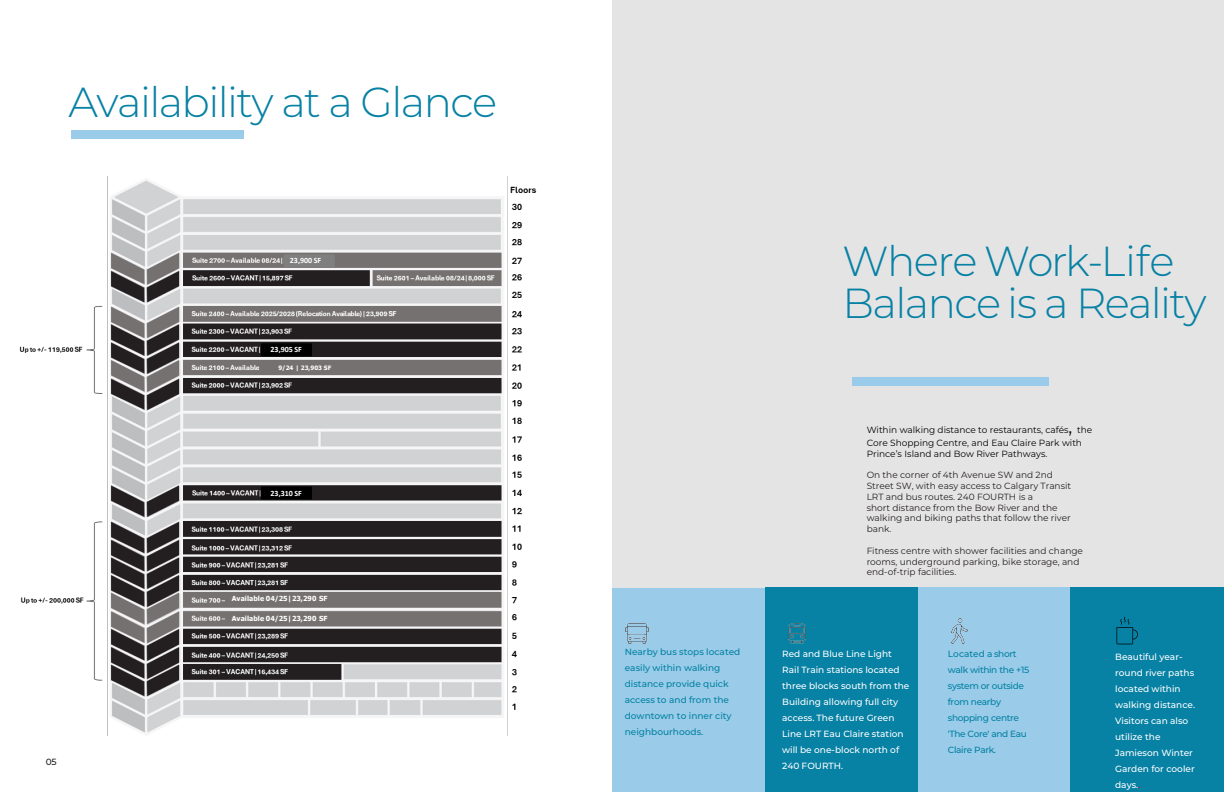
<style>
.page{position:relative;width:1224px;height:792px;background:#fff}
.page>*{position:absolute;margin:0;border:0;box-sizing:border-box;transform-origin:0 0}
.t1{font:300 42px/42px "Montserrat";letter-spacing:-.04em;color:#0781a4}
.t2{font:500 9px/16px "Montserrat";color:#fff}
.t3{font:9px/10.8px "Montserrat";color:#221e1f}
.t4{font:9px/12.8px "Montserrat";color:#000}
.t5{font:500 9px/16px "Montserrat";color:#0282a3}
.t6{font:500 9px/16px "Montserrat";letter-spacing:-.04em;color:#0282a3}
.t7{font:500 9px "Montserrat";color:#231f20}
.t8{font:700 8px "Calibri";color:#fff}
.t9{font:700 7px "Tahoma";letter-spacing:.005em;color:#fff}
.t10{font:700 6px "Tahoma";letter-spacing:.005em;color:#fff}
.s1{font-size:18px}
.s2{color:#f00}
</style>
<div class="page">
<div style="left:612px;top:0;width:612px;height:736px;background:#e5e4e4"></div>
<div style="left:71px;top:131px;width:172px;height:8px;background:#9acbe9"></div>
<div style="left:918px;top:588px;width:153px;height:204px;background:#9acbe9"></div>
<img style="left:951px;top:618px;width:16px;height:25px">
<div style="left:612px;top:588px;width:153px;height:204px;background:#9acbe9"></div>
<div style="left:765px;top:588px;width:153px;height:204px;background:#0781a4"></div>
<img style="left:788px;top:623px;width:17px;height:21px">
<img style="left:626px;top:623px;width:23px;height:21px">
<div style="left:1071px;top:587px;width:153px;height:205px;background:#0781a4"></div>
<div style="left:852px;top:377px;width:197px;height:9px;background:#9acbea"></div>
<svg style="left:1116px;top:617px;width:22px;height:27px"></svg>
<img style="left:19px;top:177px;width:518px;height:559px">
<div style="left:260px;top:361px;width:90px;height:13px;background:#767171"></div>
<div style="left:226px;top:612px;width:90px;height:13px;background:#767171"></div>
<div style="left:226px;top:594px;width:91px;height:13px;background:#767171"></div>
<div style="left:261px;top:486px;width:51px;height:14px;background:#000;border:2px solid #000"></div>
<div style="left:261px;top:343px;width:51px;height:13px;background:#000;border:2px solid #000"></div>
<div style="left:284px;top:254px;width:51px;height:13px;background:#7f7f7f"></div>
<h2 class="t1" style="left:68px;top:79px;width:430px">Availability at a Glance</h2>
<p class="t8" style="left:290px;top:255px;width:33px">23,900 SF</p>
<p class="t8" style="left:271px;top:344px;width:33px">23,905 SF</p>
<p class="t10" style="left:278px;top:364px;width:54px">9/24 | 23,903 SF</p>
<p class="t8" style="left:271px;top:487px;width:33px">23,310 SF</p>
<p class="t9" style="left:232px;top:593px;width:97px">Available 04/25|23,290 SF</p>
<p class="t9" style="left:232px;top:613px;width:97px">Available 04/25|23,290 SF</p>
<p class="t7" style="left:46px;top:756px;width:12px">05</p>
<p class="t1" style="left:843px;top:238px;width:366px">Where Work-Life<br>Balance is a Reality</p>
<p class="t4" style="left:867px;top:423px;width:227px">Within walking distance to restaurants, cafés<span class="s1">,</span> the<br>Core Shopping Centre, and Eau Claire Park with</p>
<p class="t4" style="left:867px;top:447px;width:182px">Prince’s Island and Bow River Pathways.</p>
<p class="t3" style="left:867px;top:469px;width:188px">On the corner of 4th Avenue SW and 2nd</p>
<p class="t3" style="left:867px;top:480px;width:206px">Street SW, with easy access to Calgary Transit</p>
<p class="t3" style="left:867px;top:491px;width:168px">LRT and bus routes. 240 FOURTH is a</p>
<p class="t3" style="left:867px;top:502px;width:192px">short distance from the Bow River and the</p>
<p class="t3" style="left:867px;top:513px;width:206px">walking and biking paths that follow the river</p>
<p class="t3" style="left:867px;top:523px;width:26px">bank.</p>
<p class="t3" style="left:867px;top:545px;width:218px">Fitness centre with shower facilities and change rooms, underground parking, bike storage, and end-of-trip facilities.</p>
<p class="t5" style="left:625px;top:643px;width:117px">Nearby bus stops located easily within walking distance provide quick access to and from the downtown to inner city neighbourhoods.</p>
<p class="t2" style="left:782px;top:646px;width:129px">Red and Blue Line Light<br>Rail Train stations located three blocks south from the<br>Building allowing full city access. The future Green<br>Line LRT Eau Claire station will be one-block north of<br>240 FOURTH.</p>
<p class="t6" style="left:948px;top:645px;width:83px">Located a short walk within the +15 system or outside from nearby shopping centre 'The Core' and Eau<br>Claire Park.</p>
<p class="t2" style="left:1115px;top:649px;width:81px">Beautiful year&shy;round river paths located within walking distance.<br>Visitors can also utilize the<br>Jamieson Winter<br>Garden for cooler days.<span class="s2">.</span></p>
</div>
